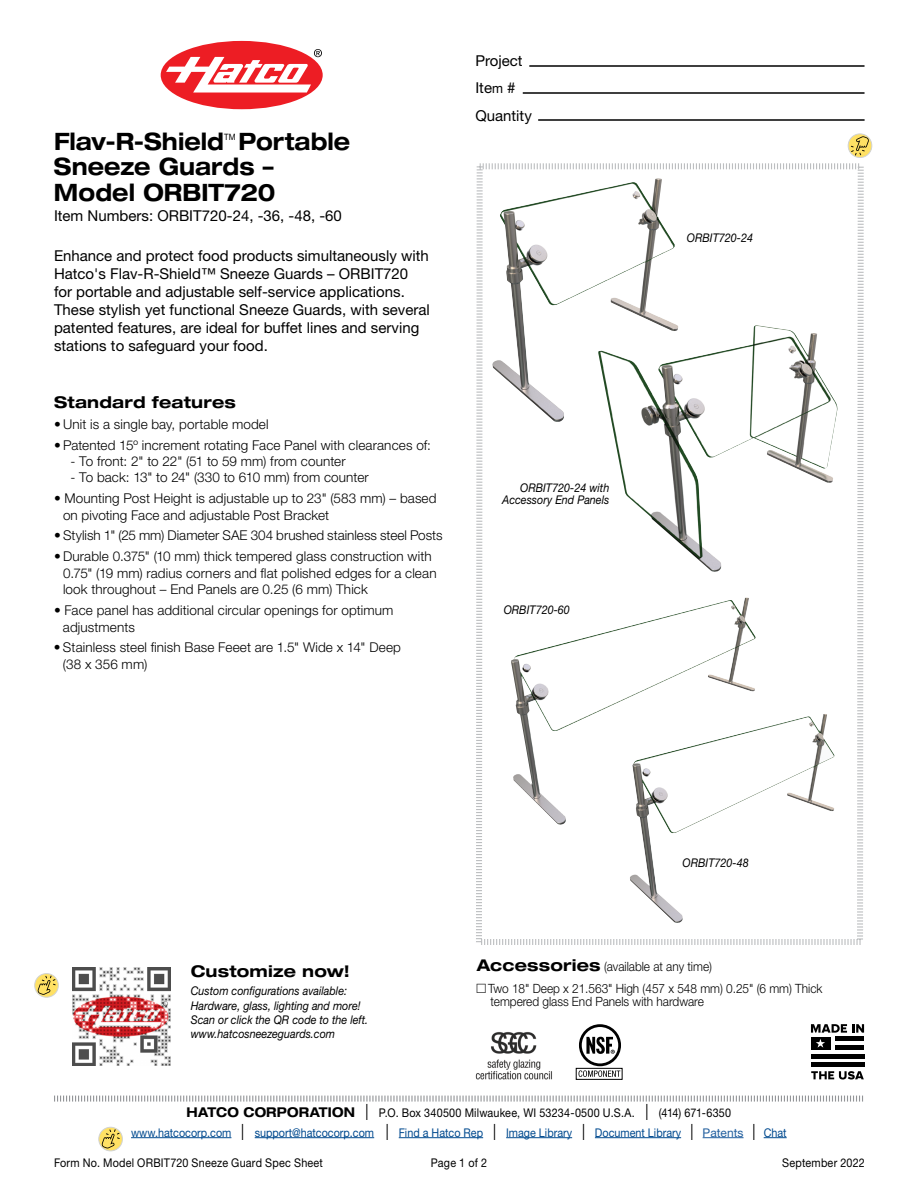
<style>
.page{position:relative;width:918px;height:1188px;background:#fff}
.page>*{position:absolute;margin:0;border:0;box-sizing:border-box;transform-origin:0 0}
.t1{font:700 expanded 24px/25.5px "Helvetica Neue LT Std";color:#000;scale:.9 1}
.t2{font:700 expanded 16.2px "Helvetica Neue LT Std";letter-spacing:.015em;color:#000}
.t3{font:15px/18px "Helvetica Neue LT Std";color:#000}
.t4{font:300 13.5px/16.5px "Helvetica Neue LT Std";letter-spacing:.01em;color:#000}
.t5{font:300 12.75px/22.4px "Helvetica Neue LT Std";color:#000;scale:.93 1}
.t6{font:italic 12px/14.2px "Helvetica Neue LT Std";color:#000;scale:.9 1}
.t7{font:12px/19.5px "Helvetica Neue LT Std";color:#004a8f;text-align:center;scale:.9 1}
.t8{font:12px "Helvetica Neue LT Std";letter-spacing:.02em;color:#000;scale:.9 1}
.t9{font:8.7px "Helvetica Neue LT Std";color:#000;scale:.9 1}
.s1{font-size:13.5px}
.s2{font-weight:700;font-stretch:expanded;font-size:16.2px}
.s3{font-weight:700;font-stretch:expanded;font-size:13.5px;color:#000}
.s4{font-stretch:condensed;font-size:22.5px;color:#000}
.s5{color:#000}
.s6{color:#215e9e}
</style>
<div class="page">
<svg style="left:161px;top:41px;width:162px;height:68px"></svg>
<hr style="left:529px;top:65px;width:336px;height:2px;background:#000">
<hr style="left:523px;top:92px;width:342px;height:2px;background:#000">
<hr style="left:538px;top:119px;width:327px;height:2px;background:#000">
<svg style="left:54px;top:1095px;width:809px;height:7px"></svg>
<svg style="left:848px;top:134px;width:24px;height:24px"></svg>
<div style="left:848px;top:134px;width:24px;height:24px;border:1px solid #d1d3d4;border-radius:50%"></div>
<svg style="left:851px;top:136px;width:18px;height:20px"></svg>
<hr style="left:131px;top:1137px;width:100px;height:1px;background:#004a8f">
<hr style="left:255px;top:1137px;width:119px;height:1px;background:#004a8f">
<hr style="left:399px;top:1137px;width:84px;height:1px;background:#004a8f">
<hr style="left:506px;top:1137px;width:66px;height:1px;background:#004a8f">
<hr style="left:595px;top:1137px;width:86px;height:1px;background:#004a8f">
<hr style="left:703px;top:1137px;width:41px;height:1px;background:#215e9e">
<svg style="left:764px;top:1137px;width:23px;height:1px"></svg>
<div style="left:99px;top:1127px;width:23px;height:24px;border:1px solid #d1d3d4;border-radius:50%"></div>
<svg style="left:101px;top:1129px;width:19px;height:20px"></svg>
<svg style="left:476px;top:163px;width:388px;height:782px"></svg>
<div style="left:35px;top:974px;width:23px;height:23px;border:1px solid #d1d3d4;border-radius:50%"></div>
<svg style="left:37px;top:976px;width:19px;height:19px"></svg>
<img style="left:72px;top:967px;width:98px;height:98px">
<img style="left:598px;top:325px;width:240px;height:248px">
<img style="left:492px;top:178px;width:186px;height:245px">
<img style="left:629px;top:714px;width:206px;height:210px">
<img style="left:511px;top:597px;width:246px;height:229px">
<svg style="left:811px;top:1024px;width:53px;height:9px"></svg>
<svg style="left:811px;top:1071px;width:53px;height:9px"></svg>
<hr style="left:835px;top:1037px;width:29px;height:4px;background:#000">
<hr style="left:835px;top:1046px;width:29px;height:4px;background:#000">
<hr style="left:811px;top:1054px;width:53px;height:4px;background:#000">
<hr style="left:811px;top:1063px;width:53px;height:4px;background:#000">
<div style="left:811px;top:1037px;width:20px;height:13px;background:#000"></div>
<svg style="left:816px;top:1039px;width:9px;height:9px"></svg>
<img style="left:475px;top:1032px;width:77px;height:48px">
<div style="left:579px;top:1024px;width:42px;height:42px;border:3px solid #000;border-radius:50%"></div>
<div style="left:576px;top:1068px;width:46px;height:12px;border:1px solid #000"></div>
<svg style="left:579px;top:1070px;width:41px;height:7px"></svg>
<svg style="left:586px;top:1037px;width:29px;height:17px"></svg>
<h1 class="t1" style="left:54px;top:128px;width:190px">Flav-R-Shield</h1>
<p class="t9" style="left:224px;top:132px;width:14px">TM</p>
<h1 class="t1" style="left:54px;top:128px;width:331px;text-indent:185px">Portable<br>Sneeze Guards –<br>Model ORBIT720</h1>
<p class="t3" style="left:54px;top:206px;width:289px">Item Numbers: ORBIT720-24, -36, -48, -60</p>
<p class="t3" style="left:54px;top:247px;width:377px">Enhance and protect food products simultaneously with Hatco's Flav-R-Shield™ Sneeze Guards – ORBIT720 for portable and adjustable self-service applications.<br>These stylish yet functional Sneeze Guards, with several patented features, are ideal for buffet lines and serving stations to safeguard your food.</p>
<p class="t2" style="left:54px;top:392px;width:183px">Standard features</p>
<p class="t4" style="left:54px;top:415px;width:216px">• Unit is a single bay, portable model</p>
<p class="t4" style="left:54px;top:436px;width:379px">• Patented 15º increment rotating Face Panel with clearances of:</p>
<p class="t4" style="left:71px;top:453px;width:277px">- To front: 2" to 22" (51 to 59 mm) from counter</p>
<p class="t4" style="left:71px;top:469px;width:300px">- To back: 13" to 24" (330 to 610 mm) from counter</p>
<p class="t4" style="left:63px;top:490px;width:375px;text-indent:-9px">• Mounting Post Height is adjustable up to 23" (583 mm) – based on pivoting Face and adjustable Post Bracket</p>
<p class="t4" style="left:54px;top:527px;width:390px">• Stylish 1" (25 mm) Diameter SAE 304 brushed stainless steel Posts</p>
<p class="t4" style="left:63px;top:548px;width:375px;text-indent:-9px">• Durable 0.375" (10 mm) thick tempered glass construction with<br>0.75" (19 mm) radius corners and flat polished edges for a clean look throughout – End Panels are 0.25 (6 mm) Thick</p>
<p class="t4" style="left:63px;top:602px;width:332px;text-indent:-9px">• Face panel has additional circular openings for optimum adjustments</p>
<p class="t4" style="left:63px;top:639px;width:339px;text-indent:-9px">• Stainless steel finish Base Feeet are 1.5" Wide x 14" Deep (38 x 356 mm)</p>
<p class="t3" style="left:475px;top:47px;width:49px;line-height:27px">Project<br>Ite<span class="s1">m</span> #</p>
<p class="t3" style="left:475px;top:107px;width:58px">Quantity</p>
<p class="t6" style="left:502px;top:482px;width:121px;line-height:12px;text-align:right">ORBIT720-24 with<br>Accessory End Panels</p>
<p class="t6" style="left:504px;top:602px;width:75px">ORBIT720-60</p>
<p class="t6" style="left:687px;top:230px;width:75px">ORBIT720-24</p>
<p class="t2" style="left:191px;top:961px;width:161px">Customize now!</p>
<p class="t6" style="left:191px;top:984px;width:199px">Custom configurations available:<br>Hardware, glass, lighting and more!<br>Scan or click the QR code to the left. www.hatcosneezeguards.com</p>
<p class="t6" style="left:683px;top:856px;width:75px">ORBIT720-48</p>
<p class="t5" style="left:488px;top:955px;width:361px;text-indent:-11px"><span class="s2">Accessories</span> (available at any time)<br>Two 18" Deep x 21.563" High (457 x 548 mm) 0.25" (6 mm) Thick</p>
<p class="t5" style="left:490px;top:991px;width:231px">tempered glass End Panels with hardware</p>
<p class="t7" style="left:131px;top:1103px;width:730px"><span class="s3">HATCO CORPORATION</span> <span class="s4">l</span> <span class="s5">P.O. Box 340500 Milwaukee, WI 53234-0500 U.S.A.</span> <span class="s4">l</span> <span class="s5">(414) 671-6350<br></span>www.hatcocorp.com <span class="s4">l</span> support@hatcocorp.com <span class="s4">l</span> Find a Hatco Rep <span class="s4">l</span> Image Library <span class="s4">l</span> Document Library <span class="s4">l</span> <span class="s6">Patents</span> <span class="s4">l</span> Chat</p>
<p class="t8" style="left:54px;top:1156px;width:300px">Form No. Model ORBIT720 Sneeze Guard Spec Sheet</p>
<p class="t8" style="left:431px;top:1156px;width:64px">Page 1 of 2</p>
<p class="t8" style="left:782px;top:1156px;width:93px">September 2022</p>
</div>
